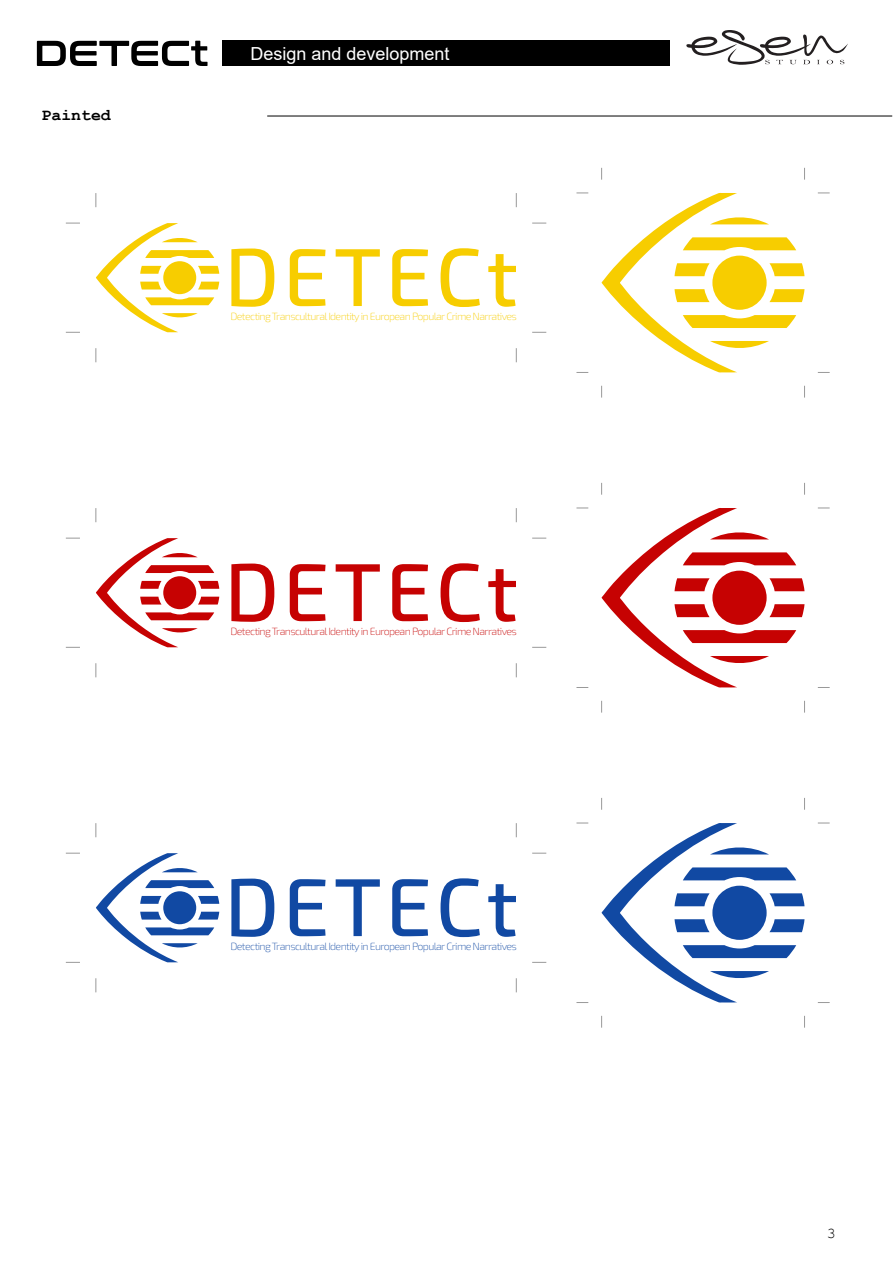
<style>
.page{position:relative;width:893px;height:1263px;background:#fff}
.page>*{position:absolute;margin:0;border:0;box-sizing:border-box;transform-origin:0 0}
.t1{font:18px "Arial";color:#fff}
.t2{font:700 16.5px "Courier New";color:#000}
.t3{font:15px "Courier New";color:#000}
.t4{font:200 10.5px "Exo 2";letter-spacing:-.06em;color:#f7cd00}
.t5{font:200 10.5px "Exo 2";letter-spacing:-.06em;color:#c60202}
.t6{font:200 10.5px "Exo 2";letter-spacing:-.06em;color:#1149a3}
</style>
<div class="page">
<hr style="left:267px;top:116px;width:625px;height:1px;background:#000">
<div style="left:222px;top:40px;width:447px;height:26px;background:#000"></div>
<svg style="left:37px;top:41px;width:171px;height:25px"></svg>
<svg style="left:686px;top:30px;width:162px;height:35px"></svg>
<svg style="left:96px;top:193px;width:1px;height:14px"></svg>
<svg style="left:66px;top:223px;width:14px;height:1px"></svg>
<svg style="left:66px;top:332px;width:14px;height:1px"></svg>
<svg style="left:96px;top:348px;width:1px;height:14px"></svg>
<svg style="left:516px;top:193px;width:1px;height:14px"></svg>
<svg style="left:532px;top:223px;width:14px;height:1px"></svg>
<svg style="left:532px;top:332px;width:14px;height:1px"></svg>
<svg style="left:516px;top:348px;width:1px;height:14px"></svg>
<svg style="left:96px;top:223px;width:123px;height:109px"></svg>
<div style="left:163px;top:261px;width:33px;height:33px;background:#f7cd00;border-radius:50%"></div>
<svg style="left:231px;top:248px;width:43px;height:59px"></svg>
<svg style="left:290px;top:249px;width:36px;height:57px"></svg>
<svg style="left:336px;top:249px;width:44px;height:57px"></svg>
<svg style="left:392px;top:249px;width:36px;height:57px"></svg>
<svg style="left:441px;top:248px;width:39px;height:59px"></svg>
<svg style="left:488px;top:254px;width:28px;height:53px"></svg>
<svg style="left:601px;top:193px;width:203px;height:180px"></svg>
<div style="left:712px;top:256px;width:55px;height:54px;background:#f7cd00;border-radius:50%"></div>
<svg style="left:601px;top:168px;width:1px;height:12px"></svg>
<svg style="left:576px;top:193px;width:12px;height:1px"></svg>
<svg style="left:576px;top:372px;width:12px;height:1px"></svg>
<svg style="left:601px;top:386px;width:1px;height:12px"></svg>
<svg style="left:804px;top:168px;width:1px;height:12px"></svg>
<svg style="left:818px;top:193px;width:12px;height:1px"></svg>
<svg style="left:818px;top:372px;width:12px;height:1px"></svg>
<svg style="left:804px;top:386px;width:1px;height:12px"></svg>
<svg style="left:96px;top:508px;width:1px;height:14px"></svg>
<svg style="left:66px;top:538px;width:14px;height:1px"></svg>
<svg style="left:66px;top:647px;width:14px;height:1px"></svg>
<svg style="left:96px;top:663px;width:1px;height:14px"></svg>
<svg style="left:516px;top:508px;width:1px;height:14px"></svg>
<svg style="left:532px;top:538px;width:14px;height:1px"></svg>
<svg style="left:532px;top:647px;width:14px;height:1px"></svg>
<svg style="left:516px;top:663px;width:1px;height:14px"></svg>
<svg style="left:96px;top:538px;width:123px;height:109px"></svg>
<div style="left:163px;top:576px;width:33px;height:33px;background:#c60202;border-radius:50%"></div>
<svg style="left:231px;top:563px;width:43px;height:59px"></svg>
<svg style="left:290px;top:564px;width:36px;height:57px"></svg>
<svg style="left:336px;top:564px;width:44px;height:57px"></svg>
<svg style="left:392px;top:564px;width:36px;height:57px"></svg>
<svg style="left:441px;top:563px;width:39px;height:59px"></svg>
<svg style="left:488px;top:569px;width:28px;height:53px"></svg>
<svg style="left:601px;top:508px;width:203px;height:180px"></svg>
<div style="left:712px;top:571px;width:55px;height:54px;background:#c60202;border-radius:50%"></div>
<svg style="left:601px;top:483px;width:1px;height:12px"></svg>
<svg style="left:576px;top:508px;width:12px;height:1px"></svg>
<svg style="left:576px;top:687px;width:12px;height:1px"></svg>
<svg style="left:601px;top:701px;width:1px;height:12px"></svg>
<svg style="left:804px;top:483px;width:1px;height:12px"></svg>
<svg style="left:818px;top:508px;width:12px;height:1px"></svg>
<svg style="left:818px;top:687px;width:12px;height:1px"></svg>
<svg style="left:804px;top:701px;width:1px;height:12px"></svg>
<svg style="left:96px;top:823px;width:1px;height:14px"></svg>
<svg style="left:66px;top:853px;width:14px;height:1px"></svg>
<svg style="left:66px;top:962px;width:14px;height:1px"></svg>
<svg style="left:96px;top:978px;width:1px;height:14px"></svg>
<svg style="left:516px;top:823px;width:1px;height:14px"></svg>
<svg style="left:532px;top:853px;width:14px;height:1px"></svg>
<svg style="left:532px;top:962px;width:14px;height:1px"></svg>
<svg style="left:516px;top:978px;width:1px;height:14px"></svg>
<svg style="left:96px;top:853px;width:123px;height:109px"></svg>
<div style="left:163px;top:891px;width:33px;height:33px;background:#1149a3;border-radius:50%"></div>
<svg style="left:231px;top:878px;width:43px;height:59px"></svg>
<svg style="left:290px;top:879px;width:36px;height:57px"></svg>
<svg style="left:336px;top:879px;width:44px;height:57px"></svg>
<svg style="left:392px;top:879px;width:36px;height:57px"></svg>
<svg style="left:441px;top:878px;width:39px;height:59px"></svg>
<svg style="left:488px;top:884px;width:28px;height:53px"></svg>
<svg style="left:601px;top:823px;width:203px;height:180px"></svg>
<div style="left:712px;top:886px;width:55px;height:54px;background:#1149a3;border-radius:50%"></div>
<svg style="left:601px;top:798px;width:1px;height:12px"></svg>
<svg style="left:576px;top:823px;width:12px;height:1px"></svg>
<svg style="left:576px;top:1002px;width:12px;height:1px"></svg>
<svg style="left:601px;top:1016px;width:1px;height:12px"></svg>
<svg style="left:804px;top:798px;width:1px;height:12px"></svg>
<svg style="left:818px;top:823px;width:12px;height:1px"></svg>
<svg style="left:818px;top:1002px;width:12px;height:1px"></svg>
<svg style="left:804px;top:1016px;width:1px;height:12px"></svg>
<h2 class="t2" style="left:42px;top:105px;width:71px">Painted</h2>
<h1 class="t1" style="left:250px;top:41px;width:201px">Design and development</h1>
<p class="t4" style="left:230px;top:310px;width:288px">Detecting Transcultural Identity in European Popular Crime Narratives</p>
<p class="t5" style="left:230px;top:625px;width:288px">Detecting Transcultural Identity in European Popular Crime Narratives</p>
<p class="t6" style="left:230px;top:940px;width:288px">Detecting Transcultural Identity in European Popular Crime Narratives</p>
<h3 class="t3" style="left:827px;top:1224px;width:10px">3</h3>
</div>
